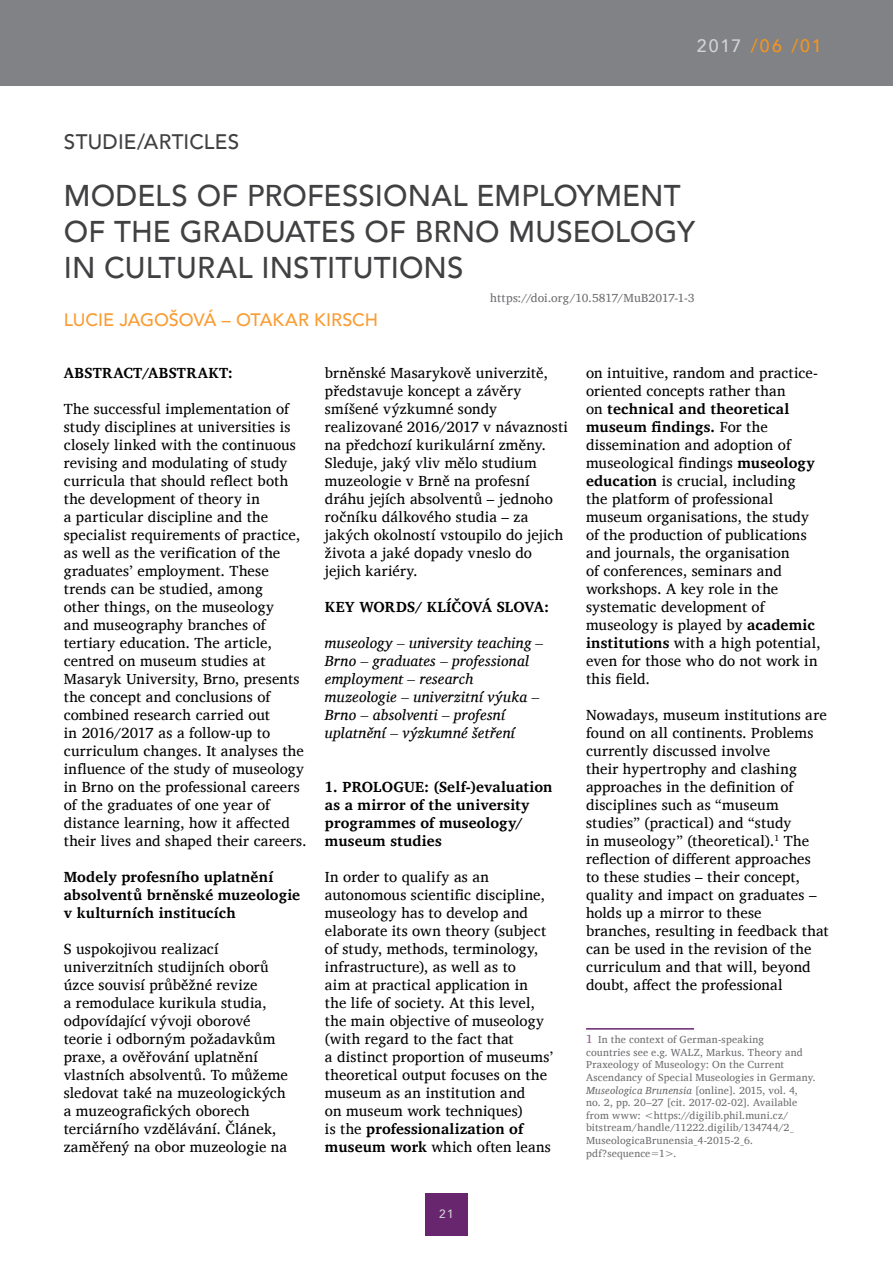
<style>
.page{position:relative;width:893px;height:1263px;background:#fff}
.page>*{position:absolute;margin:0;border:0;box-sizing:border-box;transform-origin:0 0}
.t1{font:500 30px/36px "Avenir";letter-spacing:.005em;color:#414042}
.t2{font:500 21px "Avenir";letter-spacing:.01em;color:#414042}
.t3{font:500 18px "Avenir";letter-spacing:-.005em;color:#f99d34}
.t4{font:500 18px "Avenir";letter-spacing:.11em;color:#f7941e}
.t5{font:15px/18px "Charis SIL";letter-spacing:.01em;color:#000}
.t6{font:700 15px/18px "Charis SIL";letter-spacing:.01em;color:#000}
.t7{font:italic 15px/18px "Charis SIL";letter-spacing:.02em;color:#000}
.t8{font:12px "Charis SIL";letter-spacing:.005em;color:#6d6e71}
.t9{font:500 12px "Avenir";color:#d1d3d4}
.t10{font:10.5px/12.6px "Charis SIL";letter-spacing:.02em;color:#6d6e71}
.s1{color:#d1d3d4}
.s2{font-weight:700}
.s3{font-size:12px;color:#895d8d}
.s4{font-style:italic}
</style>
<div class="page">
<div style="left:0;top:0;width:893px;height:85px;background:#808285"></div>
<div style="left:425px;top:1193px;width:43px;height:42px;background:#68266f"></div>
<hr style="left:586px;top:1028px;width:108px;height:1px;background:#68266f">
<p class="t4" style="left:697px;top:30px;width:126px"><span class="s1">2017</span> /06 /01</p>
<h2 class="t2" style="left:64px;top:123px;width:177px">STUDIE/ARTICLES</h2>
<h1 class="t1" style="left:64px;top:176px;width:633px">MODELS OF PROFESSIONAL EMPLOYMENT<br>OF THE GRADUATES OF BRNO MUSEOLOGY<br>IN CULTURAL INSTITUTIONS</h1>
<p class="t3" style="left:64px;top:304px;width:316px">LUCIE JAGOŠOVÁ – OTAKAR KIRSCH</p>
<p class="t8" style="left:490px;top:291px;width:206px">https://doi.org/10.5817/MuB2017-1-3</p>
<p class="t6" style="left:64px;top:364px;width:171px">ABSTRACT/ABSTRAKT:</p>
<p class="t5" style="left:64px;top:400px;width:244px">The successful implementation of study disciplines at universities is closely linked with the continuous revising and modulating of study curricula that should reflect both the development of theory in<br>a particular discipline and the specialist requirements of practice, as well as the verification of the graduates’ employment. These trends can be studied, among<br>other things, on the museology<br>and museography branches of tertiary education. The article, centred on museum studies at Masaryk University, Brno, presents the concept and conclusions of combined research carried out<br>in 2016/2017 as a follow-up to curriculum changes. It analyses the influence of the study of museology in Brno on the professional careers of the graduates of one year of distance learning, how it affected their lives and shaped their careers.</p>
<p class="t6" style="left:64px;top:868px;width:238px">Modely profesního uplatnění absolventů brněnské muzeologie v kulturních institucích</p>
<p class="t5" style="left:64px;top:940px;width:225px">S uspokojivou realizací univerzitních studijních oborů úzce souvisí průběžné revize<br>a remodulace kurikula studia, odpovídající vývoji oborové teorie i odborným požadavkům praxe, a ověřování uplatnění vlastních absolventů. To můžeme sledovat také na muzeologických a muzeografických oborech terciárního vzdělávání. Článek, zaměřený na obor muzeologie na</p>
<p class="t5" style="left:325px;top:364px;width:245px">brněnské Masarykově univerzitě, představuje koncept a závěry smíšené výzkumné sondy realizované 2016/2017 v návaznosti na předchozí kurikulární změny.<br>Sleduje, jaký vliv mělo studium muzeologie v Brně na profesní dráhu jejích absolventů – jednoho ročníku dálkového studia – za jakých okolností vstoupilo do jejich života a jaké dopady vneslo do jejich kariéry.</p>
<p class="t6" style="left:325px;top:598px;width:226px">KEY WORDS/ KLÍČOVÁ SLOVA:</p>
<p class="t7" style="left:325px;top:634px;width:220px">museology – university teaching –<br>Brno – graduates – professional employment – research muzeologie – univerzitní výuka –<br>Brno – absolventi – profesní uplatnění – výzkumné šetření</p>
<p class="t6" style="left:325px;top:778px;width:229px">1. PROLOGUE: (Self-)evaluation as a mirror of the university programmes of museology/ museum studies</p>
<p class="t5" style="left:325px;top:868px;width:230px">In order to qualify as an autonomous scientific discipline, museology has to develop and elaborate its own theory (subject of study, methods, terminology, infrastructure), as well as to<br>aim at practical application in the life of society. At this level, the main objective of museology (with regard to the fact that<br>a distinct proportion of museums’ theoretical output focuses on the museum as an institution and<br>on museum work techniques)<br>is the <span class="s2">professionalization of museum work</span> which often leans</p>
<p class="t5" style="left:586px;top:364px;width:236px">on intuitive, random and practice&shy;oriented concepts rather than<br>on <span class="s2">technical and theoretical museum findings.</span> For the dissemination and adoption of museological findings <span class="s2">museology education</span> is crucial, including the platform of professional museum organisations, the study of the production of publications and journals, the organisation<br>of conferences, seminars and workshops. A key role in the systematic development of museology is played by <span class="s2">academic institutions</span> with a high potential, even for those who do not work in this field.</p>
<p class="t5" style="left:586px;top:706px;width:244px">Nowadays, museum institutions are found on all continents. Problems currently discussed involve<br>their hypertrophy and clashing approaches in the definition of disciplines such as “museum studies” (practical) and “study<br>in museology” (theoretical).<sup>1</sup> The reflection of different approaches<br>to these studies – their concept, quality and impact on graduates – holds up a mirror to these branches, resulting in feedback that can be used in the revision of the curriculum and that will, beyond doubt, affect the professional</p>
<p class="t10" style="left:586px;top:1033px;width:231px"><span class="s3">1</span> In the context of German-speaking<br>countries see e.g. WALZ, Markus. Theory and Praxeology of Museology: On the Current Ascendancy of Special Museologies in Germany.<br><span class="s4">Museologica Brunensia</span> [online]. 2015, vol. 4,<br>no. 2, pp. 20–27 [cit. 2017-02-02]. Available from www: &lt;https://digilib.phil.muni.cz/ bitstream/handle/11222.digilib/134744/2_ MuseologicaBrunensia_4-2015-2_6. pdf?sequence=1&gt;.</p>
<p class="t9" style="left:439px;top:1203px;width:16px">21</p>
</div>
